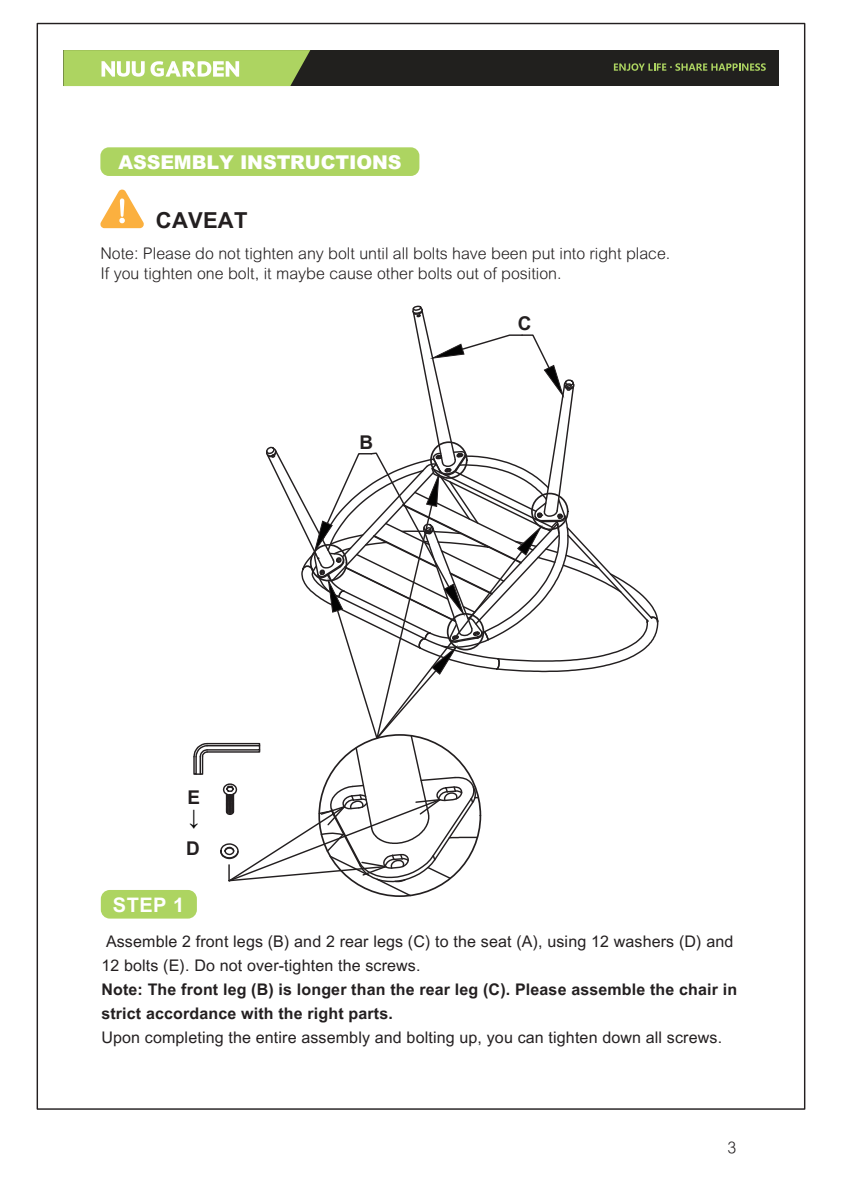
<style>
.page{position:relative;width:842px;height:1191px;background:#fff}
.page>*{position:absolute;margin:0;border:0;box-sizing:border-box;transform-origin:0 0}
.t1{font:700 22px "Arial MT Pro";letter-spacing:.01em;color:#231f20}
.t2{font:21.8px "Arial";color:#030303}
.t3{font:700 20px "Arial MT Pro";color:#fff}
.t4{font:900 19px "Arial MT Pro";letter-spacing:-.005em;color:#fff}
.t5{font:700 19px "Arial MT Pro";color:#231f20}
.t6{font:16px/24px "Arial MT Pro";letter-spacing:.01em;color:#231f20}
.t7{font:300 16px/20px "Arial Rounded MT Pro";color:#231f20}
.t8{font:700 16px/24px "Arial MT Pro";letter-spacing:.01em;color:#231f20}
</style>
<div class="page">
<svg style="left:100px;top:189px;width:44px;height:40px"></svg>
<div style="left:63px;top:50px;width:716px;height:36px;background:#21201e"></div>
<svg style="left:63px;top:50px;width:247px;height:36px;background:#b2d273"></svg>
<svg style="left:614px;top:63px;width:152px;height:8px"></svg>
<div style="left:101px;top:890px;width:96px;height:28px;background:#add461;border-radius:9px"></div>
<div style="left:100px;top:147px;width:319px;height:29px;background:#add461;border-radius:9px"></div>
<svg style="left:192px;top:305px;width:467px;height:592px"></svg>
<p class="t4" style="left:118px;top:150px;width:285px">ASSEMBLY INSTRUCTIONS</p>
<h1 class="t1" style="left:156px;top:207px;width:93px">CAVEAT</h1>
<p class="t7" style="left:100px;top:244px;width:571px">Note: Please do not tighten any bolt until all bolts have been put into right place.<br>If you tighten one bolt, it maybe cause other bolts out of position.</p>
<p class="t5" style="left:188px;top:785px;width:14px">E</p>
<p class="t5" style="left:186px;top:837px;width:15px">D</p>
<h2 class="t2" style="left:188px;top:802px;width:12px">↓</h2>
<p class="t3" style="left:113px;top:893px;width:73px">STEP 1</p>
<p class="t5" style="left:360px;top:431px;width:15px">B</p>
<p class="t5" style="left:518px;top:312px;width:15px">C</p>
<p class="t6" style="left:101px;top:929px;width:633px">Assemble 2 front legs (B) and 2 rear legs (C) to the seat (A), using 12 washers (D) and<br>12 bolts (E). Do not over-tighten the screws.</p>
<p class="t8" style="left:101px;top:977px;width:637px">Note: The front leg (B) is longer than the rear leg (C). Please assemble the chair in strict accordance with the right parts.</p>
<p class="t6" style="left:101px;top:1025px;width:622px">Upon completing the entire assembly and bolting up, you can tighten down all screws.</p>
<p class="t7" style="left:727px;top:1137px;width:10px">3</p>
</div>
